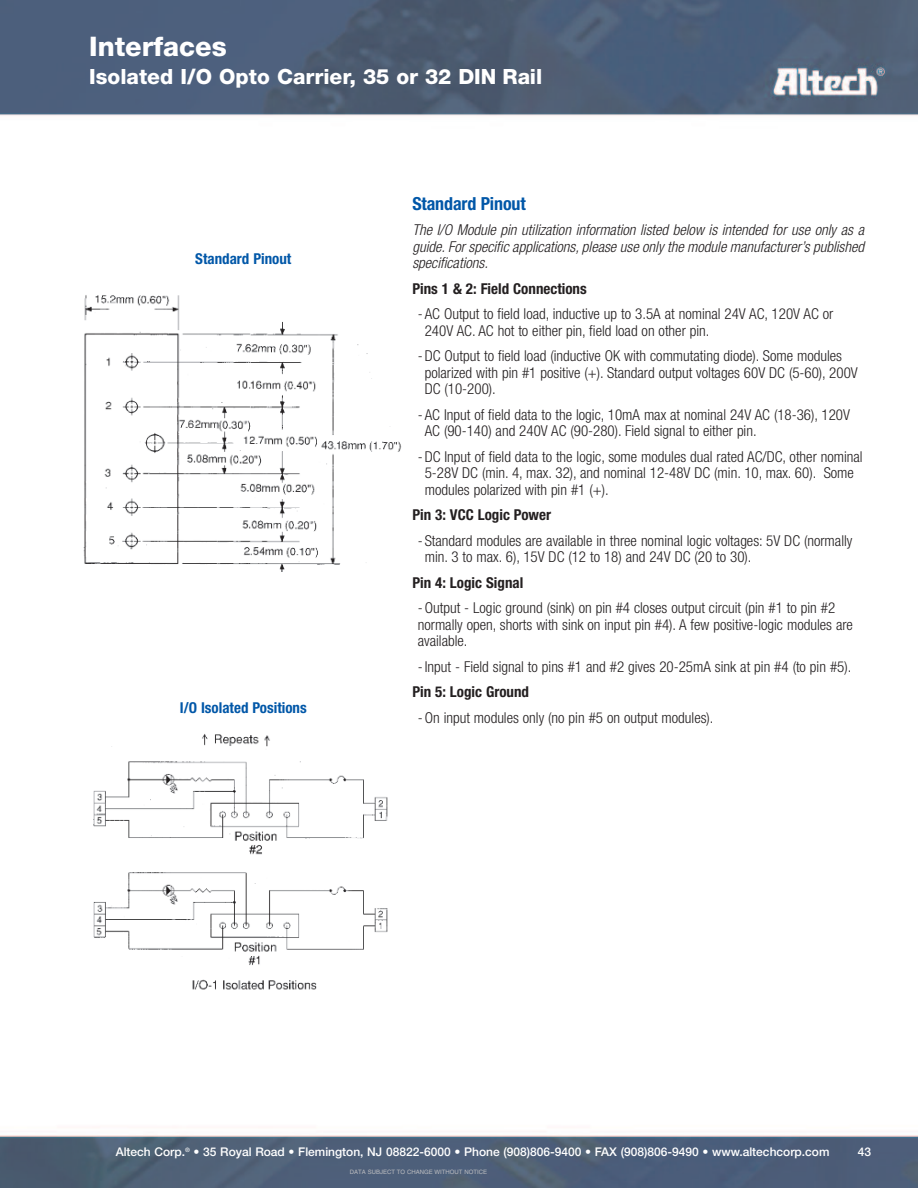
<style>
.page{position:relative;width:918px;height:1188px;background:#fff}
.page>*{position:absolute;margin:0;border:0;box-sizing:border-box;transform-origin:0 0}
.t1{font:800 27px "Helvetica Neue";color:#fff}
.t2{font:800 21px "Helvetica Neue";color:#fff}
.t3{font:700 condensed 18px "Helvetica Neue";letter-spacing:-.01em;color:#0157a8}
.t4{font:300 condensed 15px/16.5px "Helvetica Neue";color:#231f20}
.t5{font:italic 300 condensed 15px/16.5px "Helvetica Neue";color:#231f20;text-align:justify}
.t6{font:700 condensed 15px "Helvetica Neue";color:#231f20}
.t7{font:700 condensed 15px "Helvetica Neue";color:#0157a8}
.t8{font:500 12px "Helvetica Neue";color:#fff}
.t9{font:6px "Helvetica";color:#bcbdc0}
</style>
<div class="page">
<img style="left:0;top:0;width:918px;height:1188px">
<div style="left:87px;top:704px;width:313px;height:314px;background:#fff"></div>
<img style="left:93px;top:733px;width:295px;height:257px">
<img style="left:81px;top:291px;width:325px;height:280px">
<h1 class="t1" style="left:89px;top:30px;width:139px">Interfaces</h1>
<h2 class="t2" style="left:89px;top:64px;width:455px">Isolated I/O Opto Carrier, 35 or 32 DIN Rail</h2>
<p class="t7" style="left:195px;top:253px;width:98px">Standard Pinout</p>
<p class="t7" style="left:180px;top:702px;width:128px">I/O Isolated Positions</p>
<p class="t3" style="left:412px;top:197px;width:115px">Standard Pinout</p>
<p class="t5" style="left:412px;top:222px;width:453px">The I/O Module pin utilization information listed below is intended for use only as a guide. For specific ap pli ca tions, please use only the module manufacturer’s published spec i fi ca tions.</p>
<p class="t6" style="left:412px;top:283px;width:176px">Pins 1 &amp; 2: Field Connections</p>
<p class="t4" style="left:425px;top:307px;width:410px;text-indent:-7px">- AC Output to field load, inductive up to 3.5A at nominal 24V AC, 120V AC or<br>240V AC. AC hot to either pin, field load on other pin.</p>
<p class="t4" style="left:425px;top:349px;width:435px;text-indent:-7px">- DC Output to field load (inductive OK with commutating diode). Some modules polarized with pin #1 positive (+). Standard output voltages 60V DC (5-60), 200V<br>DC (10-200).</p>
<p class="t4" style="left:425px;top:408px;width:427px;text-indent:-7px">- AC Input of field data to the logic, 10mA max at nominal 24V AC (18-36), 120V<br>AC (90-140) and 240V AC (90-280). Field signal to either pin.</p>
<p class="t4" style="left:425px;top:450px;width:439px;text-indent:-7px">- DC Input of field data to the logic, some modules dual rated AC/DC, other nominal<br>5-28V DC (min. 4, max. 32), and nominal 12-48V DC (min. 10, max. 60). Some modules polarized with pin #1 (+).</p>
<p class="t6" style="left:412px;top:510px;width:140px">Pin 3: VCC Logic Power</p>
<p class="t4" style="left:425px;top:534px;width:429px;text-indent:-7px">- Standard modules are available in three nominal logic voltages: 5V DC (normally min. 3 to max. 6), 15V DC (12 to 18) and 24V DC (20 to 30).</p>
<p class="t6" style="left:412px;top:577px;width:112px">Pin 4: Logic Signal</p>
<p class="t4" style="left:418px;top:601px;width:437px">- Output - Logic ground (sink) on pin #4 closes output circuit (pin #1 to pin #2 normally open, shorts with sink on input pin #4). A few positive-logic modules are available.</p>
<p class="t4" style="left:418px;top:660px;width:435px">- Input - Field signal to pins #1 and #2 gives 20-25mA sink at pin #4 (to pin #5).</p>
<p class="t6" style="left:412px;top:687px;width:118px">Pin 5: Logic Ground</p>
<p class="t4" style="left:418px;top:711px;width:297px">- On input modules only (no pin #5 on output modules).</p>
<p class="t8" style="left:116px;top:1145px;width:715px">Altech Corp.<sup>®</sup> • 35 Royal Road • Flemington, NJ 08822-6000 • Phone (908)806-9400 • FAX (908)806-9490 • www.altechcorp.com</p>
<p class="t8" style="left:858px;top:1145px;width:15px">43</p>
<p class="t9" style="left:350px;top:1169px;width:139px">DATA SUBJECT TO CHANGE WITHOUT NOTICE</p>
</div>
